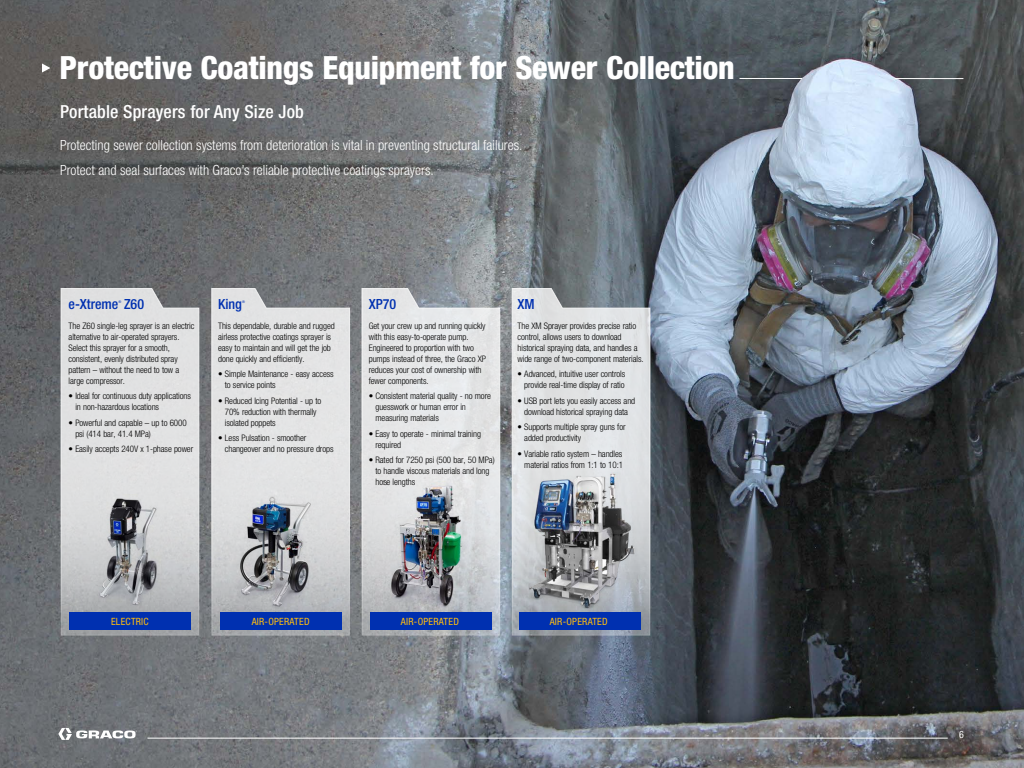
<style>
.page{position:relative;width:1024px;height:768px;background:#fff}
.page>*{position:absolute;margin:0;border:0;box-sizing:border-box;transform-origin:0 0}
.t1{font:800 condensed 32px "Helvetica Neue LT Std";letter-spacing:-.01em;color:#fff}
.t2{font:500 condensed 18px "Helvetica Neue LT Std";letter-spacing:.01em;color:#fff}
.t3{font:300 condensed 14px/25px "Helvetica Neue LT Std";color:#fff}
.t4{font:500 condensed 14px "Helvetica Neue LT Std";color:#0030b0}
.t5{font:condensed 10px "Helvetica Neue LT Std";letter-spacing:.025em;color:#ffbe0e}
.t6{font:condensed 10px "Helvetica Neue LT Std";color:#fff}
.t7{font:300 condensed 9px/11px "Helvetica Neue LT Std";letter-spacing:-.01em;color:#000}
.t8{font:condensed 3.6px "Helvetica Neue LT Std";color:#0030b0}
</style>
<div class="page">
<img style="left:0;top:0;width:1024px;height:768px">
<svg style="left:362px;top:289px;width:138px;height:346px;background:#dcdddf"></svg>
<svg style="left:511px;top:288px;width:140px;height:348px;background:#d1d4d6"></svg>
<svg style="left:211px;top:288px;width:140px;height:348px;background:#d7d8d9"></svg>
<svg style="left:60px;top:288px;width:140px;height:348px;background:#d5d6d7"></svg>
<div style="left:220px;top:612px;width:122px;height:18px;background:#0030b0"></div>
<div style="left:69px;top:612px;width:122px;height:18px;background:#0030b0"></div>
<div style="left:519px;top:612px;width:121px;height:18px;background:#0030b0"></div>
<div style="left:370px;top:612px;width:122px;height:18px;background:#0030b0"></div>
<hr style="left:740px;top:78px;width:62px;height:1px;background:#fff">
<svg style="left:42px;top:63px;width:8px;height:10px"></svg>
<hr style="left:895px;top:78px;width:68px;height:1px;background:#fff">
<img style="left:518px;top:472px;width:122px;height:139px">
<img style="left:530px;top:474px;width:81px;height:116px">
<img style="left:384px;top:481px;width:86px;height:129px">
<img style="left:416px;top:486px;width:33px;height:33px">
<img style="left:78px;top:495px;width:99px;height:114px">
<img style="left:100px;top:499px;width:41px;height:105px">
<img style="left:233px;top:487px;width:83px;height:125px">
<img style="left:241px;top:497px;width:31px;height:97px">
<svg style="left:58px;top:728px;width:79px;height:12px"></svg>
<hr style="left:147px;top:738px;width:801px;height:1px;background:#fff">
<h1 class="t1" style="left:59px;top:48px;width:677px">Protective Coatings Equipment for Sewer Collection</h1>
<h2 class="t2" style="left:60px;top:101px;width:245px">Portable Sprayers for Any Size Job</h2>
<h3 class="t3" style="left:60px;top:132px;width:464px">Protecting sewer collection systems from deterioration is vital in preventing structural failures.<br>Protect and seal surfaces with Graco’s reliable protective coatings sprayers.</h3>
<h3 class="t4" style="left:69px;top:295px;width:77px">e-Xtreme Z60</h3>
<p class="t8" style="left:118px;top:299px;width:4px">®</p>
<p class="t7" style="left:69px;top:320px;width:127px">The Z60 single-leg sprayer is an electric alternative to air-operated sprayers.<br>Select this sprayer for a smooth, consistent, evenly distributed spray pattern – without the need to tow a large compressor.</p>
<p class="t7" style="left:75px;top:390px;width:117px;text-indent:-7px">• Ideal for continuous duty applications in non-hazardous locations</p>
<p class="t7" style="left:75px;top:417px;width:113px;text-indent:-7px">• Powerful and capable – up to 6000 psi (414 bar, 41.4 MPa)</p>
<p class="t7" style="left:69px;top:443px;width:126px">• Easily accepts 240V x 1-phase power</p>
<h3 class="t4" style="left:218px;top:295px;width:25px">King</h3>
<p class="t8" style="left:242px;top:299px;width:4px">®</p>
<p class="t7" style="left:218px;top:320px;width:118px">This dependable, durable and rugged airless protective coatings sprayer is easy to maintain and will get the job done quickly and efficiently.</p>
<p class="t7" style="left:225px;top:368px;width:110px;text-indent:-7px">• Simple Maintenance - easy access to service points</p>
<p class="t7" style="left:225px;top:395px;width:98px;text-indent:-7px">• Reduced Icing Potential - up to<br>70% reduction with thermally isolated poppets</p>
<p class="t7" style="left:225px;top:432px;width:110px;text-indent:-7px">• Less Pulsation - smoother changeover and no pressure drops</p>
<h3 class="t4" style="left:369px;top:295px;width:29px">XP70</h3>
<p class="t7" style="left:369px;top:320px;width:119px">Get your crew up and running quickly with this easy-to-operate pump.<br>Engineered to proportion with two pumps instead of three, the Graco XP reduces your cost of ownership with fewer components.</p>
<p class="t7" style="left:376px;top:390px;width:117px;text-indent:-7px">• Consistent material quality - no more guesswork or human error in measuring materials</p>
<p class="t7" style="left:376px;top:428px;width:107px;text-indent:-7px">• Easy to operate - minimal training required</p>
<p class="t7" style="left:376px;top:454px;width:121px;text-indent:-7px">• Rated for 7250 psi (500 bar, 50 MPa) to handle viscous materials and long hose lengths</p>
<h3 class="t4" style="left:518px;top:295px;width:19px">XM</h3>
<p class="t7" style="left:518px;top:320px;width:128px">The XM Sprayer provides precise ratio control, allows users to download historical spraying data, and handles a wide range of two-component materials.</p>
<p class="t7" style="left:518px;top:368px;width:109px;text-align:right">• Advanced, intuitive user controls provide real-time display of ratio</p>
<p class="t7" style="left:518px;top:395px;width:119px;text-align:center">• USB port lets you easily access and download historical spraying data</p>
<p class="t7" style="left:524px;top:421px;width:103px;text-indent:-7px">• Supports multiple spray guns for added productivity</p>
<p class="t7" style="left:518px;top:448px;width:107px;text-align:right">• Variable ratio system – handles material ratios from 1:1 to 10:1</p>
<p class="t5" style="left:111px;top:615px;width:39px">ELECTRIC</p>
<p class="t5" style="left:252px;top:615px;width:59px">AIR-OPERATED</p>
<p class="t5" style="left:401px;top:615px;width:59px">AIR-OPERATED</p>
<p class="t5" style="left:550px;top:615px;width:59px">AIR-OPERATED</p>
<p class="t6" style="left:959px;top:729px;width:6px">6</p>
</div>
